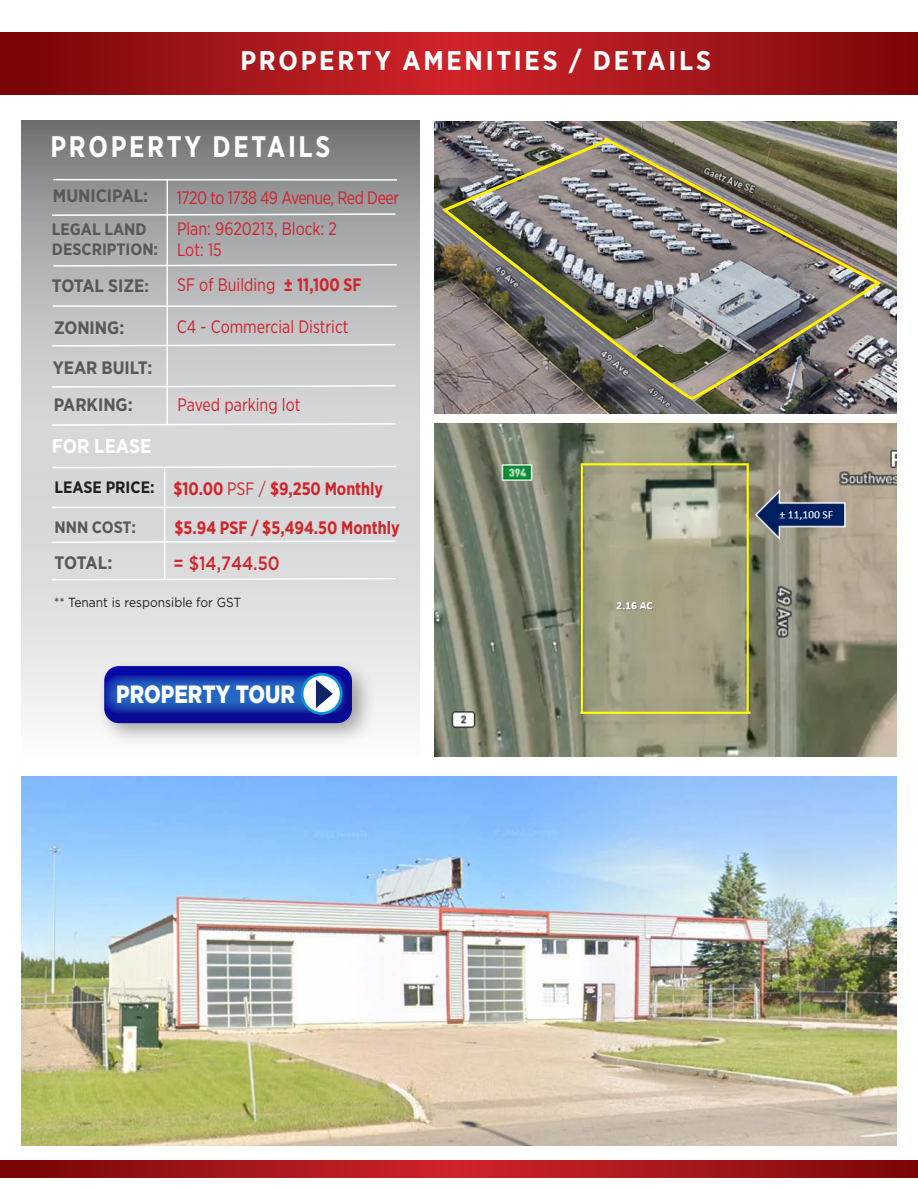
<style>
.page{position:relative;width:918px;height:1188px;background:#fff}
.page>*{position:absolute;margin:0;border:0;box-sizing:border-box;transform-origin:0 0}
.t1{font:700 29.7px "Gotham Narrow";letter-spacing:.1em;color:#fff;scale:.91 1}
.t2{font:700 27px "Gotham Narrow";letter-spacing:.1em;color:#fff}
.t3{font:900 24.9px "Gotham";color:#fff;scale:.81 1}
.t4{font:700 19.95px "Gotham Narrow";color:#fff}
.t5{font:500 19.2px "Gotham";color:#d1232a;scale:.85 1}
.t6{font:18px "Gotham Narrow";color:#d1232a;scale:.91 1}
.t7{font:700 18px "Gotham Narrow";color:#57585a}
.t8{font:700 18px "Gotham Narrow";color:#d1232a;scale:.91 1}
.t9{font:18px "Gotham Narrow";letter-spacing:-.03em;color:#d1232a;scale:.91 1}
.t10{font:700 16.5px "Gotham Narrow";color:#57585a}
.t11{font:700 16.5px "Gotham Narrow";color:#231f20}
.t12{font:13.2px "Gotham";color:#231f20;scale:.91 1}
.s1{font-size:16.5px}
.s2{font-weight:700}
.s3{font-weight:400}
</style>
<div class="page">
<svg style="left:22px;top:120px;width:398px;height:596px;background:#c2c3c4"></svg>
<svg style="left:0;top:32px;width:918px;height:63px;background:#a31519"></svg>
<img style="left:434px;top:424px;width:462px;height:333px">
<img style="left:434px;top:122px;width:462px;height:292px">
<svg style="left:50px;top:213px;width:347px;height:4px"></svg>
<hr style="left:53px;top:179px;width:344px;height:2px;background:#fff">
<svg style="left:52px;top:263px;width:347px;height:4px"></svg>
<svg style="left:50px;top:343px;width:347px;height:4px"></svg>
<svg style="left:50px;top:384px;width:347px;height:4px"></svg>
<svg style="left:50px;top:422px;width:347px;height:5px"></svg>
<hr style="left:53px;top:305px;width:343px;height:2px;background:#fff">
<img style="left:22px;top:777px;width:874px;height:369px">
<div style="left:97px;top:658px;width:280px;height:90px;background:#231f20;opacity:.3"></div>
<div style="left:97px;top:667px;width:272px;height:70px;background:#231f20;opacity:.3"></div>
<svg style="left:104px;top:675px;width:242px;height:39px;background:#1c4eb6"></svg>
<svg style="left:302px;top:674px;width:39px;height:39px"></svg>
<div style="left:301px;top:673px;width:42px;height:42px;border:3px solid #0696d7;border-radius:50%"></div>
<svg style="left:316px;top:680px;width:17px;height:28px"></svg>
<svg style="left:0;top:1160px;width:918px;height:17px;background:#a31519"></svg>
<hr style="left:167px;top:179px;width:1px;height:245px;background:#fff">
<hr style="left:164px;top:468px;width:1px;height:111px;background:#fff">
<hr style="left:52px;top:507px;width:344px;height:1px;background:#fff">
<svg style="left:51px;top:465px;width:347px;height:4px"></svg>
<svg style="left:50px;top:540px;width:347px;height:4px"></svg>
<svg style="left:50px;top:577px;width:347px;height:4px"></svg>
<img style="left:442px;top:135px;width:439px;height:266px">
<p class="t2" style="left:240px;top:43px;width:472px">PROPERTY AMENITIES / DETAILS</p>
<h1 class="t1" style="left:50px;top:128px;width:309px">PROPERTY DETAILS</h1>
<p class="t7" style="left:53px;top:184px;width:97px">MUNICIPAL:</p>
<p class="t9" style="left:177px;top:187px;width:246px">1720 to 1738 49 Avenue, Red Deer</p>
<p class="t10" style="left:52px;top:219px;width:96px">LEGAL LAND</p>
<p class="t10" style="left:52px;top:239px;width:108px">DESCRIPTION:</p>
<p class="t6" style="left:177px;top:218px;width:177px">Plan: 9620213, Block: 2</p>
<p class="t6" style="left:177px;top:239px;width:51px">Lot: 15</p>
<p class="t7" style="left:52px;top:274px;width:99px">TOTAL SIZE<span class="s1">:</span></p>
<p class="t6" style="left:177px;top:274px;width:204px">SF of Building <span class="s2">± 11,100 SF</span></p>
<p class="t7" style="left:54px;top:316px;width:72px">ZONING:</p>
<p class="t6" style="left:177px;top:316px;width:190px">C4 - Commercial District</p>
<p class="t7" style="left:53px;top:356px;width:101px">YEAR BUILT:</p>
<p class="t7" style="left:54px;top:393px;width:80px">PARKING:</p>
<p class="t6" style="left:178px;top:393px;width:136px">Paved parking lot</p>
<p class="t4" style="left:52px;top:434px;width:101px">FOR LEASE</p>
<p class="t11" style="left:54px;top:477px;width:102px">LEASE PRICE:</p>
<p class="t8" style="left:173px;top:477px;width:232px">$10.00 <span class="s3">PSF /</span> $9,250 Monthly</p>
<p class="t10" style="left:54px;top:516px;width:83px">NNN COST:</p>
<p class="t8" style="left:175px;top:516px;width:249px">$5.94 PSF / $5,494.50 Monthly</p>
<p class="t7" style="left:54px;top:551px;width:60px">TOTAL:</p>
<p class="t5" style="left:173px;top:551px;width:126px">= $14,744.50</p>
<p class="t12" style="left:54px;top:594px;width:207px">** Tenant is responsible for GST</p>
<p class="t3" style="left:116px;top:677px;width:222px">PROPERTY TOUR</p>
</div>
